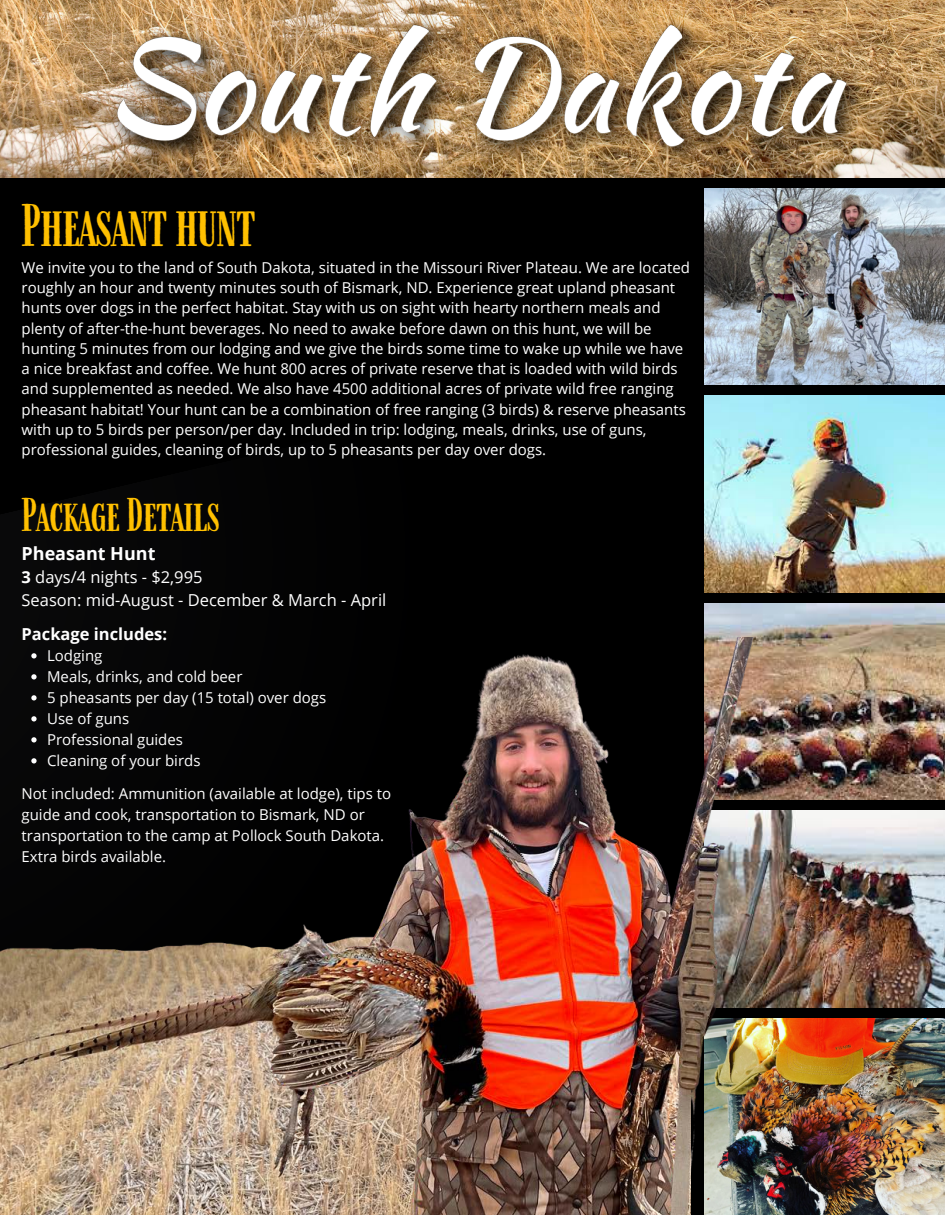
<style>
.page{position:relative;width:945px;height:1215px;background:#000}
.page>*{position:absolute;margin:0;border:0;box-sizing:border-box;transform-origin:0 0}
.t1{font:49.5px "Farmhand";color:#ffc000}
.t2{font:39px "Farmhand";color:#ffc000}
.t3{font:700 18px "Open Sans";color:#fff}
.t4{font:16.5px "Open Sans";color:#fff}
.t5{font:700 16.5px "Open Sans";color:#fff}
.t6{font:15px/20.2px "Open Sans";color:#fff}
.s1{font-weight:700}
</style>
<div class="page">
<img style="left:0;top:671px;width:857px;height:544px">
<img style="left:0;top:654px;width:572px;height:511px">
<svg style="left:692px;top:899px;width:253px;height:316px"></svg>
<img style="left:704px;top:604px;width:241px;height:196px">
<img style="left:704px;top:811px;width:241px;height:197px">
<img style="left:704px;top:396px;width:241px;height:197px">
<img style="left:704px;top:189px;width:241px;height:195px">
<img style="left:704px;top:1019px;width:241px;height:196px">
<img style="left:0;top:0;width:945px;height:178px">
<svg style="left:31px;top:653px;width:6px;height:5px"></svg>
<svg style="left:31px;top:674px;width:6px;height:5px"></svg>
<svg style="left:31px;top:695px;width:6px;height:5px"></svg>
<svg style="left:31px;top:716px;width:6px;height:5px"></svg>
<svg style="left:31px;top:737px;width:6px;height:5px"></svg>
<svg style="left:31px;top:758px;width:6px;height:5px"></svg>
<img style="left:84px;top:0;width:794px;height:210px">
<p class="t1" style="left:22px;top:195px;width:235px">Pheasant hunt</p>
<p class="t6" style="left:22px;top:257px;width:670px">We invite you to the land of South Dakota, situated in the Missouri River Plateau. We are located roughly an hour and twenty minutes south of Bismark, ND. Experience great upland pheasant hunts over dogs in the perfect habitat. Stay with us on sight with hearty northern meals and plenty of after-the-hunt beverages. No need to awake before dawn on this hunt, we will be hunting 5 minutes from our lodging and we give the birds some time to wake up while we have a nice breakfast and coffee. We hunt 800 acres of private reserve that is loaded with wild birds and supplemented as needed. We also have 4500 additional acres of private wild free ranging pheasant habitat! Your hunt can be a combination of free ranging (3 birds) &amp; reserve pheasants with up to 5 birds per person/per day. Included in trip: lodging, meals, drinks, use of guns, professional guides, cleaning of birds, up to 5 pheasants per day over dogs.</p>
<p class="t2" style="left:22px;top:490px;width:200px">Package Details</p>
<p class="t3" style="left:22px;top:541px;width:135px">Pheasant Hunt</p>
<p class="t4" style="left:22px;top:566px;width:182px"><span class="s1">3</span> days/4 nights - $2,995</p>
<p class="t4" style="left:22px;top:588px;width:366px">Season: mid-August - December &amp; March - April</p>
<p class="t5" style="left:22px;top:623px;width:147px">Package includes:</p>
<p class="t6" style="left:47px;top:646px;width:57px">Lodging</p>
<p class="t6" style="left:47px;top:667px;width:197px">Meals, drinks, and cold beer</p>
<p class="t6" style="left:47px;top:688px;width:281px">5 pheasants per day (15 total) over dogs</p>
<p class="t6" style="left:47px;top:709px;width:84px">Use of guns</p>
<p class="t6" style="left:47px;top:730px;width:137px">Professional guides</p>
<p class="t6" style="left:47px;top:751px;width:155px">Cleaning of your birds</p>
<p class="t6" style="left:22px;top:783px;width:371px;line-height:21px">Not included: Ammunition (available at lodge), tips to guide and cook, transportation to Bismark, ND or transportation to the camp at Pollock South Dakota.<br>Extra birds available.</p>
</div>
